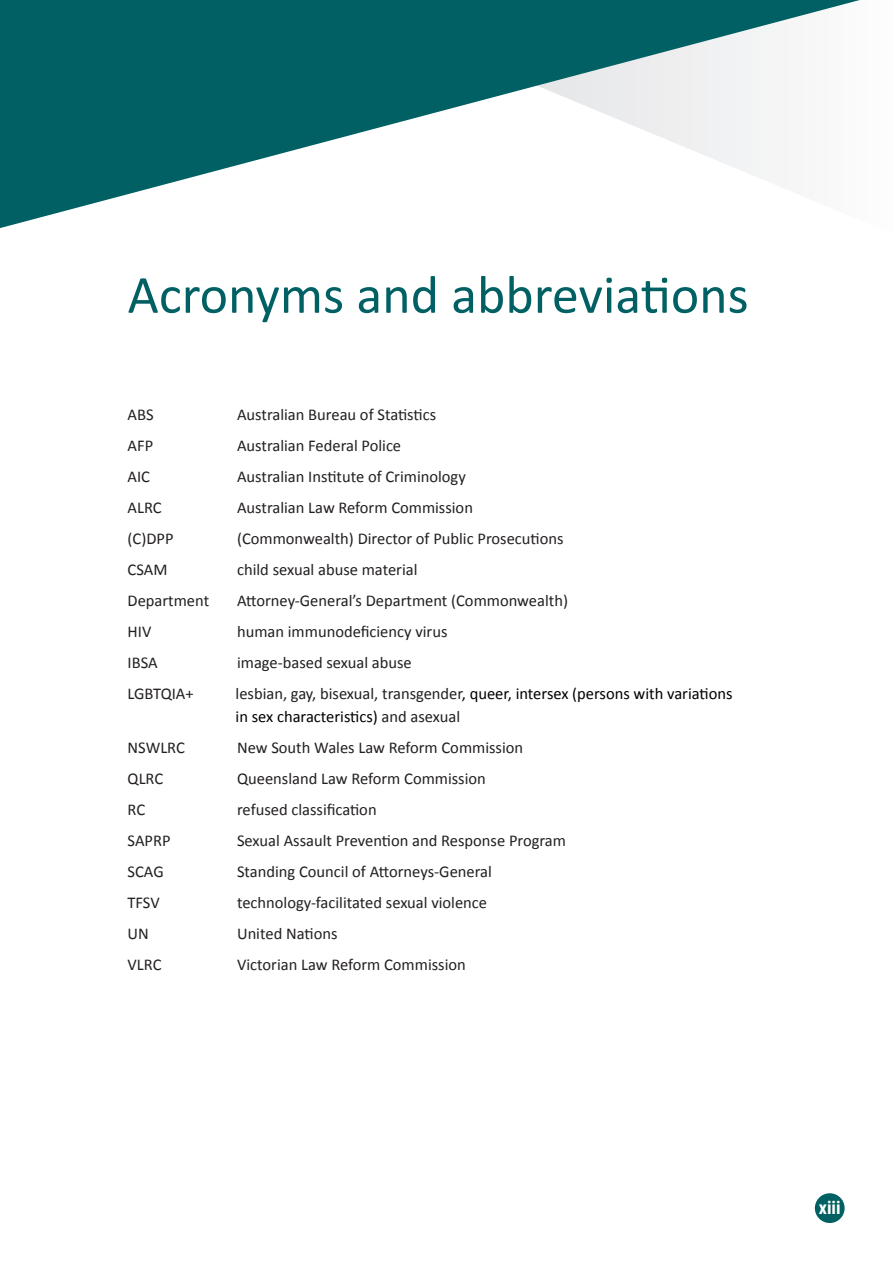
<style>
.page{position:relative;width:893px;height:1263px;background:#fff}
.page>*{position:absolute;margin:0;border:0;box-sizing:border-box;transform-origin:0 0}
.t1{font:54px "Calibri";color:#006063}
.t2{font:700 18px "Roboto Condensed";color:#fff}
.Body{font:16.5px "Calibri";color:#231f20}
.Body-2{font:16.5px/22.5px "Calibri";color:#000}
.s1{color:#231f20}
</style>
<div class="page">
<svg style="left:1px;top:0;width:859px;height:228px"></svg>
<div style="left:815px;top:1193px;width:30px;height:30px;background:#006063;border-radius:50%"></div>
<svg style="left:0;top:0;width:1px;height:228px"></svg>
<h1 class="t1" style="left:128px;top:257px;width:623px">Acronyms and abbreviations</h1>
<p class="Body" style="left:128px;top:403px;width:28px">ABS</p>
<p class="Body" style="left:237px;top:403px;width:201px">Australian Bureau of Statistics</p>
<p class="Body" style="left:128px;top:434px;width:27px">AFP</p>
<p class="Body" style="left:237px;top:434px;width:166px">Australian Federal Police</p>
<p class="Body" style="left:128px;top:465px;width:24px">AIC</p>
<p class="Body" style="left:237px;top:465px;width:230px">Australian Institute of Criminology</p>
<p class="Body" style="left:128px;top:496px;width:36px">ALRC</p>
<p class="Body" style="left:237px;top:496px;width:237px">Australian Law Reform Commission</p>
<p class="Body" style="left:128px;top:527px;width:48px">(C)DPP</p>
<p class="Body" style="left:237px;top:527px;width:328px">(Commonwealth) Director of Public Prosecutions</p>
<p class="Body" style="left:128px;top:558px;width:41px">CSAM</p>
<p class="Body" style="left:237px;top:558px;width:182px">child sexual abuse material</p>
<p class="Body" style="left:128px;top:589px;width:83px">Department</p>
<p class="Body" style="left:237px;top:589px;width:332px">Attorney-General’s Department (Commonwealth)</p>
<p class="Body" style="left:128px;top:620px;width:25px">HIV</p>
<p class="Body" style="left:237px;top:620px;width:212px">human immunodeficiency virus</p>
<p class="Body" style="left:128px;top:651px;width:32px">IBSA</p>
<p class="Body" style="left:237px;top:651px;width:176px">image-based sexual abuse</p>
<p class="Body" style="left:128px;top:682px;width:68px">LGBTQIA+</p>
<p class="Body-2" style="left:236px;top:682px;width:498px"><span class="s1">lesbian, gay, bisexual, transgender</span>, queer, intersex (persons with variations in sex characteristics) <span class="s1">and asexual</span></p>
<p class="Body" style="left:128px;top:736px;width:59px">NSWLRC</p>
<p class="Body" style="left:237px;top:736px;width:288px">New South Wales Law Reform Commission</p>
<p class="Body" style="left:128px;top:767px;width:37px">QLRC</p>
<p class="Body" style="left:237px;top:767px;width:250px">Queensland Law Reform Commission</p>
<p class="Body" style="left:128px;top:798px;width:19px">RC</p>
<p class="Body" style="left:237px;top:798px;width:141px">refused classification</p>
<p class="Body" style="left:128px;top:829px;width:45px">SAPRP</p>
<p class="Body" style="left:237px;top:829px;width:330px">Sexual Assault Prevention and Response Program</p>
<p class="Body" style="left:128px;top:860px;width:38px">SCAG</p>
<p class="Body" style="left:237px;top:860px;width:256px">Standing Council of Attorneys-General</p>
<p class="Body" style="left:128px;top:891px;width:34px">TFSV</p>
<p class="Body" style="left:237px;top:891px;width:252px">technology-facilitated sexual violence</p>
<p class="Body" style="left:128px;top:922px;width:23px">UN</p>
<p class="Body" style="left:237px;top:922px;width:102px">United Nations</p>
<p class="Body" style="left:128px;top:953px;width:35px">VLRC</p>
<p class="Body" style="left:237px;top:953px;width:230px">Victorian Law Reform Commission</p>
<p class="t2" style="left:819px;top:1194px;width:23px">xiii</p>
</div>
